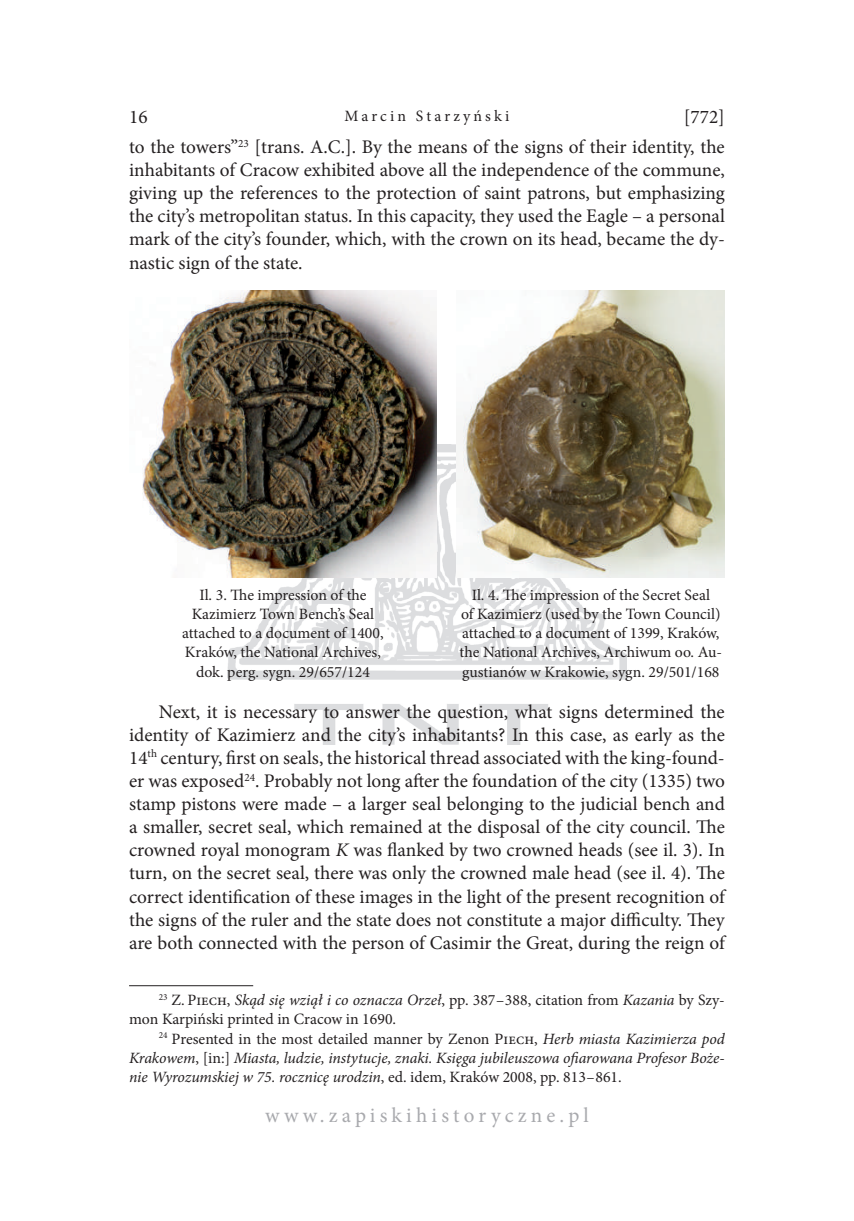
<style>
.page{position:relative;width:854px;height:1221px;background:#fff}
.page>*{position:absolute;margin:0;border:0;box-sizing:border-box;transform-origin:0 0}
.t1{font:21px "Minion Pro";color:#a8a9ad}
.t2{font:19.25px/23.1px "Minion Pro";color:#231f20;text-align:justify}
.t3{font:15.75px/19.2px "Minion Pro";color:#231f20;text-align:center}
.t4{font:italic 15.75px/19.2px "Minion Pro";letter-spacing:-.005em;color:#231f20;text-align:justify}
.s1{font-style:italic}
.s2{font-style:normal}
</style>
<div class="page">
<img style="left:227px;top:445px;width:399px;height:299px">
<hr style="left:129px;top:985px;width:124px;height:1px;background:#231f20">
<img style="left:142px;top:290px;width:294px;height:287px">
<img style="left:456px;top:290px;width:268px;height:287px">
<p class="t2" style="left:129px;top:106px;width:20px">16</p>
<p class="t3" style="left:344px;top:106px;width:166px">Marcin Starzyński</p>
<p class="t2" style="left:129px;top:102px;width:597px;line-height:29.8px;text-align:right">[772]<br>to the towers”<sup>23</sup> [trans. A.C.]. By the means of the signs of their identity, the</p>
<p class="t2" style="left:129px;top:158px;width:597px">inhabitants of Cracow exhibited above all the independence of the commune, giving up the references to the protection of saint patrons, but emphasizing the city’s metropolitan status. In this capacity, they used the Eagle – a personal mark of the city’s founder, which, with the crown on its head, became the dy&shy;nastic sign of the state.</p>
<p class="t3" style="left:182px;top:585px;width:203px">Il. 3. The impression of the<br>Kazimierz Town Bench’s Seal attached to a document of 1400,<br>Kraków, the National Archives, dok. perg. sygn. 29/657/124</p>
<p class="t3" style="left:459px;top:585px;width:264px">Il. 4. The impression of the Secret Seal<br>of Kazimierz (used by the Town Council) attached to a document of 1399, Kraków, the National Archives, Archiwum oo. Au&shy;gustianów w Krakowie, sygn. 29/501/168</p>
<p class="t2" style="left:129px;top:700px;width:599px;text-indent:30px">Next, it is necessary to answer the question, what signs determined the identity of Kazimierz and the city’s inhabitants? In this case, as early as the 14<sup>th</sup> century, first on seals, the historical thread associated with the king-found&shy;er was exposed<sup>24</sup>. Probably not long after the foundation of the city (1335) two stamp pistons were made – a larger seal belonging to the judicial bench and a smaller, secret seal, which remained at the disposal of the city council. The crowned royal monogram <span class="s1">K</span> was flanked by two crowned heads (see il. 3). In turn, on the secret seal, there was only the crowned male head (see il. 4). The correct identification of these images in the light of the present recognition of the signs of the ruler and the state does not constitute a major difficulty. They are both connected with the person of Casimir the Great, during the reign of</p>
<p class="t3" style="left:129px;top:990px;width:597px;text-align:left;text-indent:30px"><sup>23</sup> Z. Piech, <span class="s1">Skąd się wziął i co oznacza Orzeł</span>, pp. 387–388, citation from <span class="s1">Kazania</span> by Szy&shy;mon Karpiński printed in Cracow in 1690.</p>
<p class="t4" style="left:129px;top:1028px;width:597px;text-indent:30px"><sup>24</sup> <span class="s2">Presented in the most detailed manner by Zenon Piech,</span> Herb miasta Kazimierza pod Krakowem<span class="s2">, [in:]</span> Miasta, ludzie, instytucje, znaki. Księga jubileuszowa ofiarowana Profesor Boże&shy;nie Wyrozumskiej w 75. rocznicę urodzin<span class="s2">, ed. idem, Kraków 2008, pp. 813–861.</span></p>
<p class="t1" style="left:265px;top:1101px;width:325px">www.zapiskihistoryczne.pl</p>
</div>
